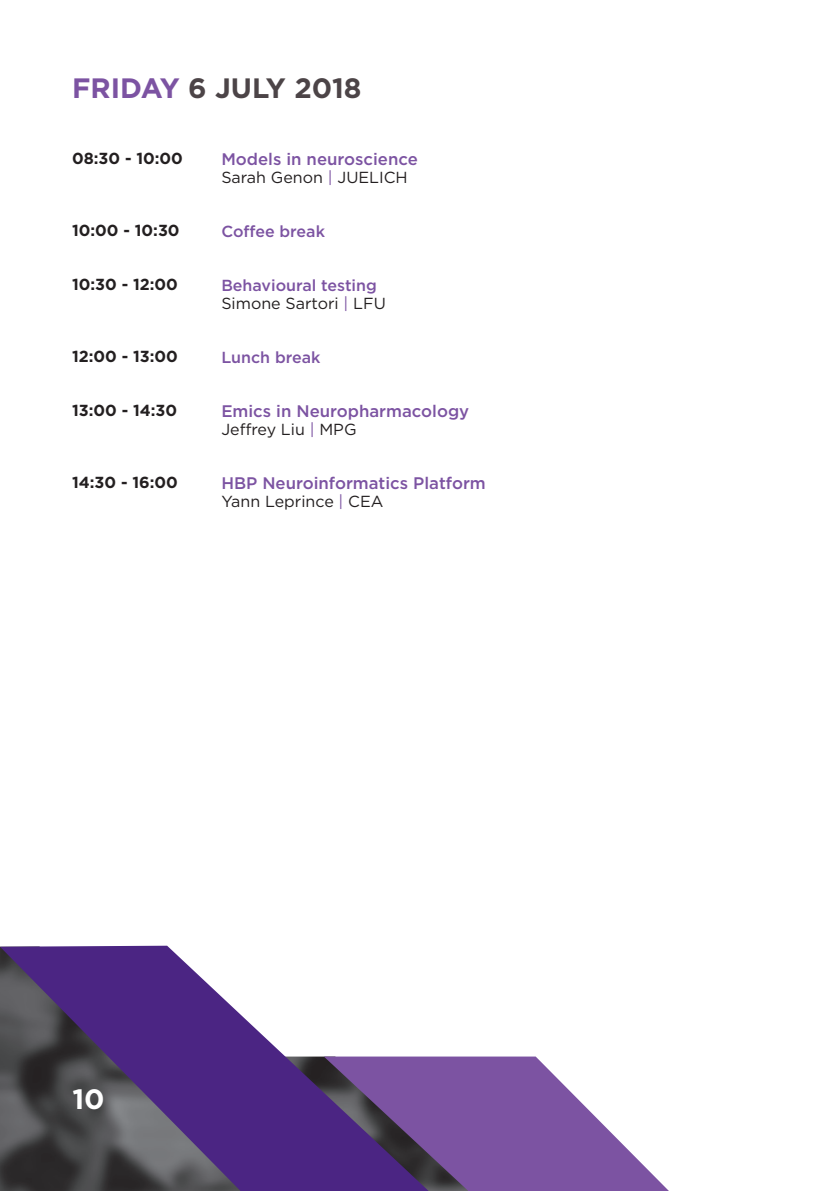
<style>
.page{position:relative;width:840px;height:1191px;background:#fff}
.page>*{position:absolute;margin:0;border:0;box-sizing:border-box;transform-origin:0 0}
.t1{font:700 28px "Gotham";color:#4c4447}
.t2{font:700 28px "Gotham";color:#fff}
.t3{font:500 16.8px "Gotham";color:#7c53a2}
.t4{font:700 16px "Gotham";color:#231f20}
.t5{font:500 16px/18px "Gotham";color:#7c53a2}
.t6{font:16px "Gotham";color:#231f20}
.s1{color:#7c53a2}
.s2{font-weight:400;color:#231f20}
.s3{font-weight:400}
</style>
<div class="page">
<svg style="left:428px;top:1056px;width:240px;height:135px;fill:#7c53a2"></svg>
<svg style="left:0;top:945px;width:428px;height:246px"></svg>
<h1 class="t1" style="left:72px;top:69px;width:291px"><span class="s1">FRIDAY</span> 6 JULY 2018</h1>
<p class="t4" style="left:72px;top:148px;width:112px">08:30 - 10:00</p>
<p class="t3" style="left:221px;top:148px;width:198px">Models in neuroscience</p>
<p class="t6" style="left:221px;top:167px;width:188px">Sarah Genon <span class="s1">|</span> JUELICH</p>
<p class="t4" style="left:72px;top:220px;width:109px">10:00 - 10:30</p>
<p class="t5" style="left:221px;top:222px;width:105px">Coffee break</p>
<p class="t4" style="left:72px;top:274px;width:107px">10:30 - 12:00</p>
<p class="t5" style="left:221px;top:276px;width:166px">Behavioural testing<br><span class="s2">Simone Sartori</span> <span class="s3">|</span> <span class="s2">LFU</span></p>
<p class="t4" style="left:72px;top:346px;width:107px">12:00 - 13:00</p>
<p class="t5" style="left:221px;top:348px;width:101px">Lunch break</p>
<p class="t4" style="left:72px;top:400px;width:107px">13:00 - 14:30</p>
<p class="t4" style="left:72px;top:472px;width:107px">14:30 - 16:00</p>
<p class="t3" style="left:221px;top:400px;width:249px">Emics in Neuropharmacology</p>
<p class="t6" style="left:221px;top:419px;width:137px">Jeffrey Liu <span class="s1">|</span> MPG</p>
<p class="t3" style="left:221px;top:472px;width:266px">HBP Neuroinformatics Platform</p>
<p class="t6" style="left:221px;top:491px;width:163px">Yann Leprince <span class="s1">|</span> CEA</p>
<h1 class="t2" style="left:72px;top:1080px;width:34px">10</h1>
</div>
